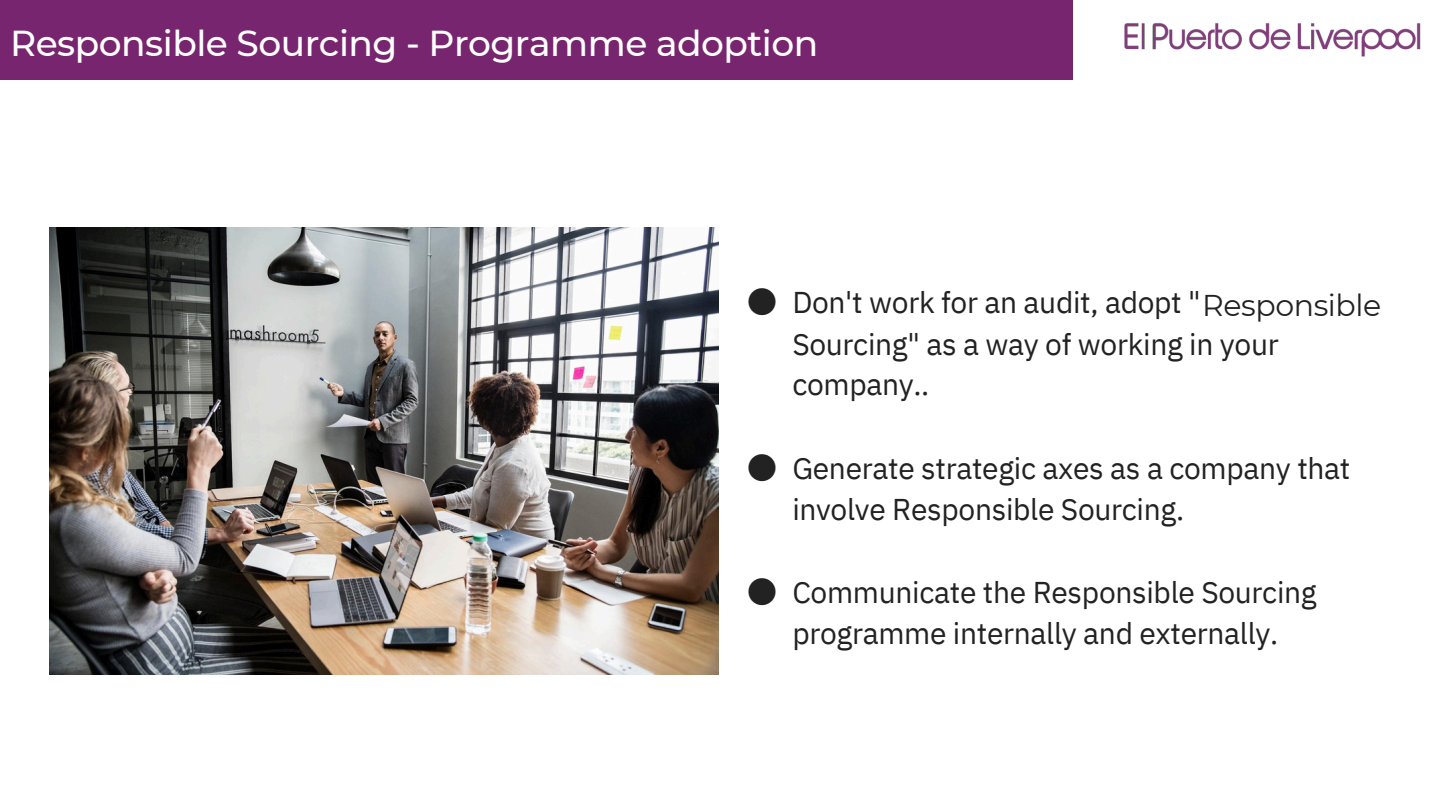
<style>
.page{position:relative;width:1440px;height:810px;background:#fff}
.page>*{position:absolute;margin:0;border:0;box-sizing:border-box;transform-origin:0 0}
.t1{font:500 36px "Montserrat";letter-spacing:-.015em;color:#fff}
.t2{font:30px/40.5px "IBM Plex Sans";letter-spacing:-.01em;color:#222}
.t3{font:30px "Montserrat";letter-spacing:-.015em;color:#222}
.t4{font:30px "Noto Sans CJ Ksc";color:#222}
</style>
<div class="page">
<div style="left:0;top:0;width:1073px;height:79px;background:#78256f"></div>
<img style="left:49px;top:228px;width:670px;height:446px">
<img style="left:1124px;top:23px;width:297px;height:34px">
<p class="t1" style="left:10px;top:21px;width:810px">Responsible Sourcing - Programme adoption</p>
<p class="t4" style="left:747px;top:279px;width:31px">●</p>
<p class="t2" style="left:792px;top:282px;width:410px">Don't work for an audit, adopt "</p>
<p class="t2" style="left:792px;top:323px;width:488px">Sourcing" as a way of working in your company..</p>
<p class="t3" style="left:1202px;top:287px;width:181px">Responsible</p>
<p class="t4" style="left:747px;top:444px;width:31px">●</p>
<p class="t2" style="left:792px;top:448px;width:560px">Generate strategic axes as a company that involve Responsible Sourcing.</p>
<p class="t4" style="left:747px;top:568px;width:31px">●</p>
<p class="t2" style="left:792px;top:572px;width:526px">Communicate the Responsible Sourcing programme internally and externally.</p>
</div>
